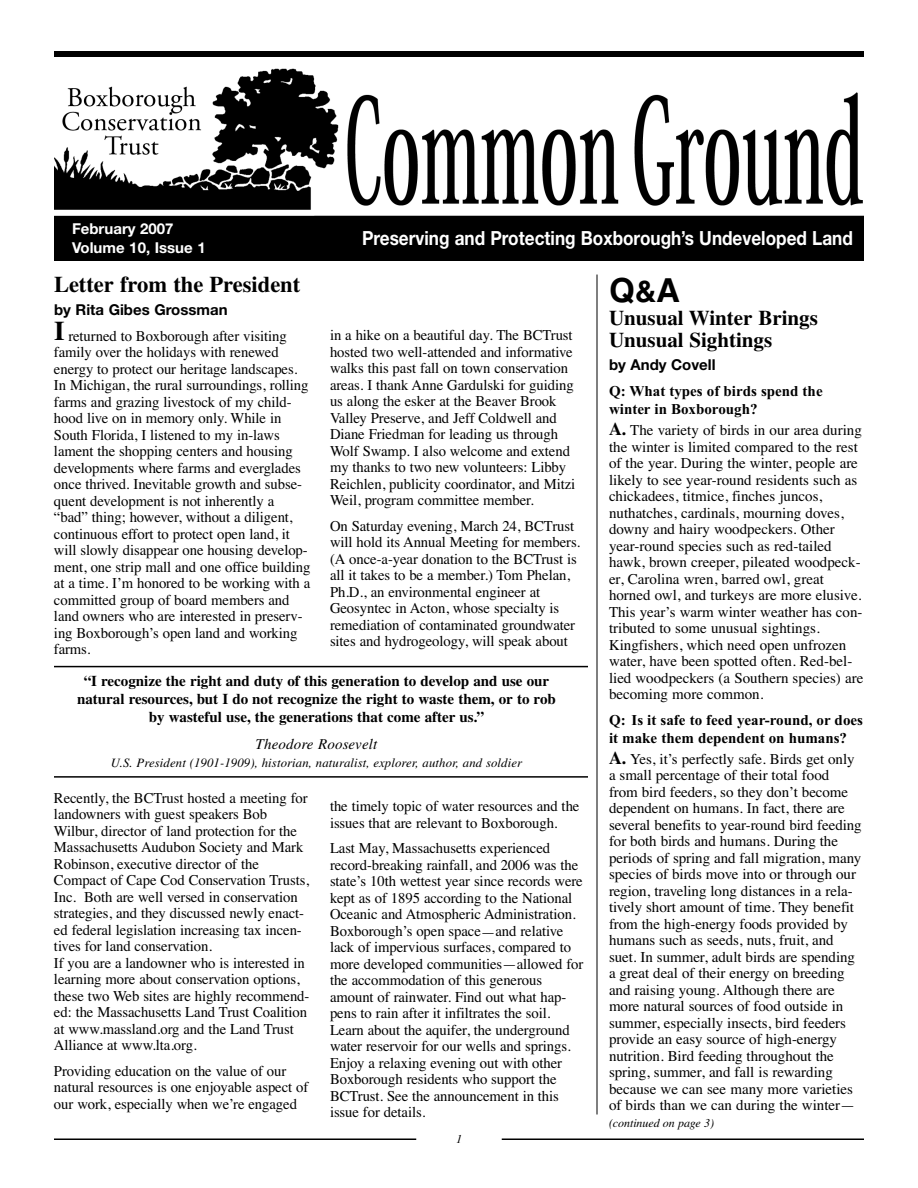
<style>
.page{position:relative;width:918px;height:1188px;background:#fff}
.page>*{position:absolute;margin:0;border:0;box-sizing:border-box;transform-origin:0 0}
.t1{font:700 33px "Helvetica";color:#000}
.t2{font:700 27px "Times";color:#000}
.t3{font:700 22.5px "Times";color:#000}
.t4{font:700 21px/22.5px "Times";color:#000}
.t5{font:700 19.5px "Helvetica Neue";color:#fff;scale:.88 1}
.t6{font:15px/16.5px "Times";letter-spacing:-.005em;color:#000}
.t7{font:700 15px/18px "Times";color:#000;text-align:center}
.t8{font:700 15px/18px "Times New Roman";color:#000}
.t9{font:700 15px "Helvetica Neue";color:#000}
.t10{font:700 15px/18.1px "Helvetica Neue";color:#fff}
.t11{font:italic 15px "Times";letter-spacing:.01em;color:#000}
.t12{font:italic 12.75px "Times";letter-spacing:.01em;color:#000}
.t13{font:italic 12px "Times";letter-spacing:-.005em;color:#000}
.s1{font-size:30px}
.s2{font-weight:700;font-size:18px}
</style>
<div class="page">
<div style="left:54px;top:51px;width:810px;height:6px;background:#000"></div>
<hr style="left:54px;top:1138px;width:362px;height:2px;background:#000">
<hr style="left:502px;top:1138px;width:362px;height:2px;background:#000">
<img style="left:54px;top:68px;width:810px;height:148px">
<hr style="left:597px;top:275px;width:1px;height:839px;background:#000">
<div style="left:54px;top:216px;width:810px;height:45px;background:#000"></div>
<hr style="left:54px;top:666px;width:534px;height:1px;background:#000">
<hr style="left:54px;top:776px;width:534px;height:2px;background:#000">
<p class="t10" style="left:72px;top:221px;width:135px">February 2007<br>Volume 10, Issue 1</p>
<h3 class="t5" style="left:362px;top:231px;width:559px">Preserving and Protecting Boxborough’s Undeveloped Land</h3>
<h3 class="t3" style="left:54px;top:276px;width:248px">Letter from the President</h3>
<p class="t9" style="left:54px;top:305px;width:175px">by Rita Gibes Grossman</p>
<h2 class="t2" style="left:54px;top:321px;width:12px">I</h2>
<p class="t6" style="left:54px;top:329px;width:258px;text-indent:14px">returned to Boxborough after visiting family over the holidays with renewed energy to protect our heritage landscapes.<br>In Michigan, the rural surroundings, rolling farms and grazing livestock of my child&shy;hood live on in memory only. While in South Florida, I listened to my in-laws lament the shopping centers and housing developments where farms and everglades once thrived. Inevitable growth and subse&shy;quent development is not inherently a “bad” thing; however, without a diligent, continuous effort to protect open land, it will slowly disappear one housing develop&shy;ment, one strip mall and one office building at a time. I’m honored to be working with a committed group of board members and land owners who are interested in preserv&shy;ing Boxborough’s open land and working farms.</p>
<p class="t6" style="left:330px;top:329px;width:247px">in a hike on a beautiful day. The BCTrust hosted two well-attended and informative walks this past fall on town conservation areas. I thank Anne Gardulski for guiding us along the esker at the Beaver Brook Valley Preserve, and Jeff Coldwell and Diane Friedman for leading us through Wolf Swamp. I also welcome and extend my thanks to two new volunteers: Libby Reichlen, publicity coordinator, and Mitzi Weil, program committee member.</p>
<p class="t6" style="left:330px;top:519px;width:252px">On Saturday evening, March 24, BCTrust will hold its Annual Meeting for members. (A once-a-year donation to the BCTrust is all it takes to be a member.) Tom Phelan, Ph.D., an environmental engineer at Geosyntec in Acton, whose specialty is remediation of contaminated groundwater sites and hydrogeology, will speak about</p>
<p class="t7" style="left:77px;top:673px;width:480px">“I recognize the right and duty of this generation to develop and use our natural resources, but I do not recognize the right to waste them, or to rob by wasteful use, the generations that come after us.”</p>
<p class="t11" style="left:256px;top:738px;width:123px">Theodore Roosevelt</p>
<p class="t12" style="left:111px;top:758px;width:413px">U.S. President (1901-1909), historian, naturalist, explorer, author, and soldier</p>
<p class="t6" style="left:54px;top:791px;width:257px">Recently, the BCTrust hosted a meeting for landowners with guest speakers Bob Wilbur, director of land protection for the Massachusetts Audubon Society and Mark Robinson, executive director of the Compact of Cape Cod Conservation Trusts, Inc. Both are well versed in conservation strategies, and they discussed newly enact&shy;ed federal legislation increasing tax incen&shy;tives for land conservation.<br>If you are a landowner who is interested in learning more about conservation options, these two Web sites are highly recommend&shy;ed: the Massachusetts Land Trust Coalition at www.massland.org and the Land Trust Alliance at www.lta.org.</p>
<p class="t6" style="left:54px;top:1064px;width:256px">Providing education on the value of our natural resources is one enjoyable aspect of our work, especially when we’re engaged</p>
<p class="t6" style="left:330px;top:800px;width:251px">the timely topic of water resources and the issues that are relevant to Boxborough.</p>
<p class="t6" style="left:330px;top:842px;width:255px">Last May, Massachusetts experienced record-breaking rainfall, and 2006 was the state’s 10th wettest year since records were kept as of 1895 according to the National Oceanic and Atmospheric Administration.<br>Boxborough’s open space—and relative lack of impervious surfaces, compared to more developed communities—allowed for the accommodation of this generous amount of rainwater. Find out what hap&shy;pens to rain after it infiltrates the soil.<br>Learn about the aquifer, the underground water reservoir for our wells and springs.<br>Enjoy a relaxing evening out with other Boxborough residents who support the BCTrust. See the announcement in this issue for details.</p>
<p class="t13" style="left:456px;top:1135px;width:7px">1</p>
<h1 class="t1" style="left:609px;top:278px;width:73px">Q<span class="s1">&amp;</span>A</h1>
<h3 class="t4" style="left:609px;top:308px;width:210px">Unusual Winter Brings<br>Unusual Sightings</h3>
<p class="t9" style="left:609px;top:359px;width:108px">by Andy Covell</p>
<p class="t8" style="left:609px;top:384px;width:215px">Q: What types of birds spend the winter in Boxborough?</p>
<p class="t6" style="left:609px;top:423px;width:256px"><span class="s2">A.</span> The variety of birds in our area during the winter is limited compared to the rest of the year. During the winter, people are likely to see year-round residents such as chickadees, titmice, finches juncos, nuthatches, cardinals, mourning doves, downy and hairy woodpeckers. Other year-round species such as red-tailed hawk, brown creeper, pileated woodpeck&shy;er, Carolina wren, barred owl, great horned owl, and turkeys are more elusive.<br>This year’s warm winter weather has con&shy;tributed to some unusual sightings.<br>Kingfishers, which need open unfrozen water, have been spotted often. Red-bel&shy;lied woodpeckers (a Southern species) are becoming more common.</p>
<p class="t8" style="left:609px;top:712px;width:255px">Q: Is it safe to feed year-round, or does it make them dependent on humans?</p>
<p class="t6" style="left:609px;top:752px;width:254px"><span class="s2">A.</span> Yes, it’s perfectly safe. Birds get only a small percentage of their total food from bird feeders, so they don’t become dependent on humans. In fact, there are several benefits to year-round bird feeding for both birds and humans. During the periods of spring and fall migration, many species of birds move into or through our region, traveling long distances in a rela&shy;tively short amount of time. They benefit from the high-energy foods provided by humans such as seeds, nuts, fruit, and suet. In summer, adult birds are spending a great deal of their energy on breeding and raising young. Although there are more natural sources of food outside in summer, especially insects, bird feeders provide an easy source of high-energy nutrition. Bird feeding throughout the spring, summer, and fall is rewarding because we can see many more varieties of birds than we can during the winter—</p>
<p class="t13" style="left:609px;top:1118px;width:107px">(continued on page 3)</p>
</div>
